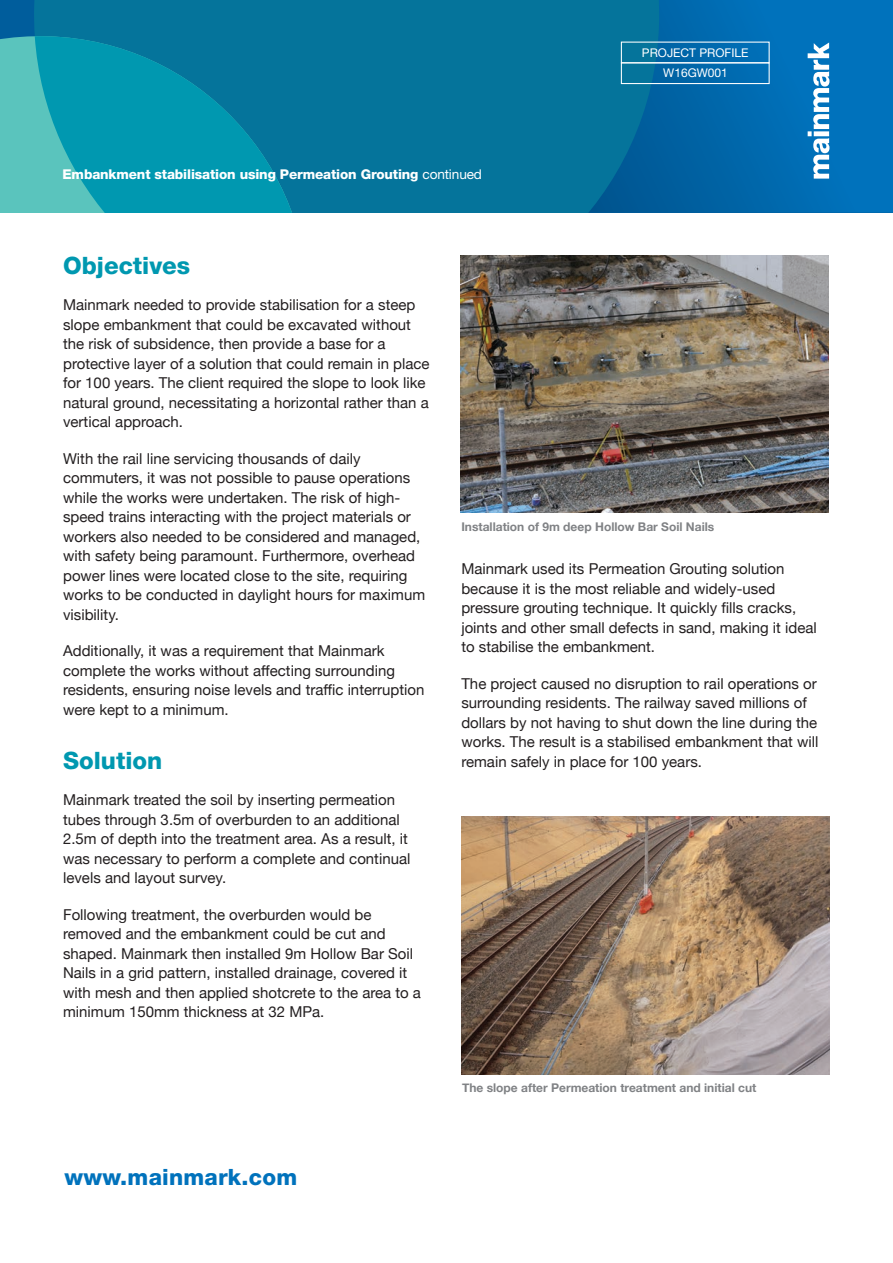
<style>
.page{position:relative;width:893px;height:1263px;background:#fff}
.page>*{position:absolute;margin:0;border:0;box-sizing:border-box;transform-origin:0 0}
.t1{font:800 24px "Helvetica Neue";color:#0098b0}
.t2{font:800 22.5px "Helvetica Neue";letter-spacing:.01em;color:#0072bc}
.t3{font:15px/19.5px "Helvetica Neue";color:#231f20}
.t4{font:800 13.5px "Helvetica Neue";letter-spacing:-.01em;color:#fff}
.t5{font:700 12px "Helvetica Neue";color:#808285}
.t6{font:12px "Helvetica Neue";color:#fff}
.s1{font-weight:400}
</style>
<div class="page">
<img style="left:461px;top:255px;width:368px;height:257px">
<svg style="left:664px;top:0;width:229px;height:213px;background:#006cb2"></svg>
<div style="left:29px;top:0;width:635px;height:213px;background:#05749b"></div>
<svg style="left:0;top:32px;width:312px;height:181px;background:#4bb5b7"></svg>
<svg style="left:35px;top:36px;width:277px;height:177px;background:#0990aa"></svg>
<svg style="left:808px;top:43px;width:21px;height:136px"></svg>
<div style="left:621px;top:62px;width:149px;height:22px;border:1px solid #fff"></div>
<img style="left:461px;top:817px;width:368px;height:257px">
<p class="t6" style="left:642px;top:46px;width:108px">PROJECT PROFILE</p>
<p class="t4" style="left:63px;top:166px;width:421px">Embankment stabilisation using Permeation Grouting <span class="s1">continued</span></p>
<p class="t6" style="left:663px;top:66px;width:66px">W16GW001</p>
<h1 class="t1" style="left:63px;top:251px;width:129px">Objectives</h1>
<p class="t3" style="left:63px;top:296px;width:368px">Mainmark needed to provide stabilisation for a steep slope embankment that could be excavated without the risk of subsidence, then provide a base for a protective layer of a solution that could remain in place for 100 years. The client required the slope to look like natural ground, necessitating a horizontal rather than a vertical approach.</p>
<p class="t3" style="left:63px;top:449px;width:364px">With the rail line servicing thousands of daily commuters, it was not possible to pause operations while the works were undertaken. The risk of high&shy;speed trains interacting with the project materials or workers also needed to be considered and managed, with safety being paramount. Furthermore, overhead power lines were located close to the site, requiring works to be conducted in daylight hours for maximum visibility.</p>
<p class="t3" style="left:63px;top:642px;width:363px">Additionally, it was a requirement that Mainmark complete the works without affecting surrounding residents, ensuring noise levels and traffic interruption were kept to a minimum.</p>
<h1 class="t1" style="left:63px;top:746px;width:101px">Solution</h1>
<p class="t3" style="left:63px;top:791px;width:349px">Mainmark treated the soil by inserting permeation tubes through 3.5m of overburden to an additional 2.5m of depth into the treatment area. As a result, it was necessary to perform a complete and continual levels and layout survey.</p>
<p class="t3" style="left:63px;top:906px;width:359px">Following treatment, the overburden would be removed and the embankment could be cut and shaped. Mainmark then installed 9m Hollow Bar Soil Nails in a grid pattern, installed drainage, covered it with mesh and then applied shotcrete to the area to a minimum 150mm thickness at 32 MPa.</p>
<h2 class="t2" style="left:65px;top:1163px;width:234px">www.mainmark.com</h2>
<p class="t5" style="left:461px;top:517px;width:254px">Installation of 9m deep Hollow Bar Soil Nails</p>
<p class="t3" style="left:461px;top:560px;width:357px">Mainmark used its Permeation Grouting solution because it is the most reliable and widely-used pressure grouting technique. It quickly fills cracks, joints and other small defects in sand, making it ideal to stabilise the embankment.</p>
<p class="t3" style="left:461px;top:675px;width:359px">The project caused no disruption to rail operations or surrounding residents. The railway saved millions of dollars by not having to shut down the line during the works. The result is a stabilised embankment that will remain safely in place for 100 years.</p>
<p class="t5" style="left:462px;top:1079px;width:296px">The slope after Permeation treatment and initial cut</p>
</div>
